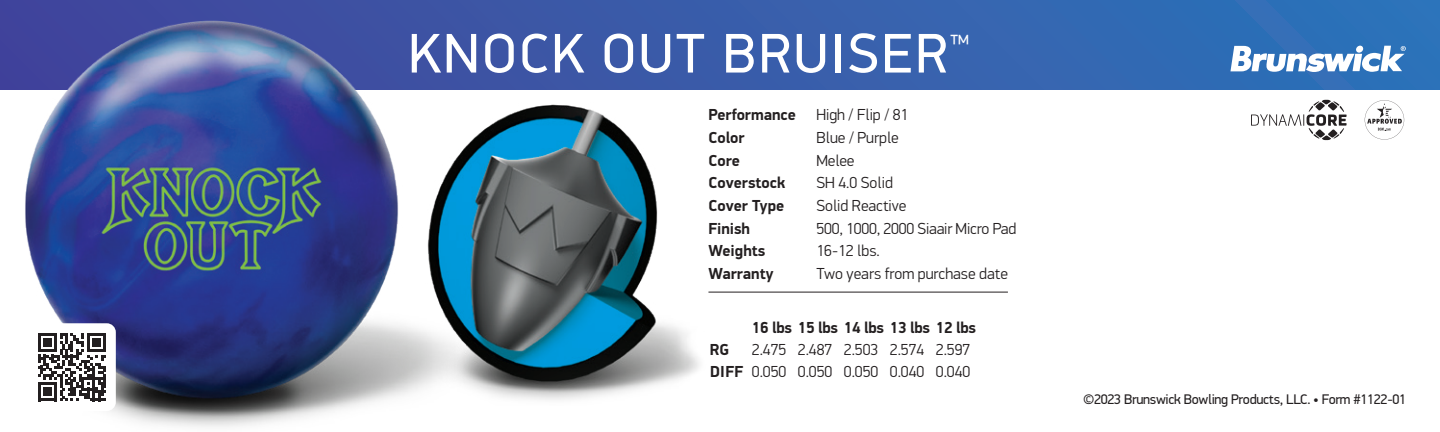
<style>
.page{position:relative;width:1440px;height:432px;background:#fff}
.page>*{position:absolute;margin:0;border:0;box-sizing:border-box;transform-origin:0 0}
.Outlined_Shoe_Name{font:56px "PF Din Display Pro";letter-spacing:.05em;color:#fff}
.Outlined_Shoe_Name-2{font:23.4px "PF Din Display Pro";color:#fff}
.Attributes_-_PF_Din{font:300 16px "PF Din Display Pro";color:#231f20}
.Attributes_-_PF_Din-2{font:700 16px "PF Din Display Pro";color:#231f20}
.RG_Numbers{font:300 16px "PF Din Display Pro";color:#231f20}
.RG_Numbers-2{font:700 16px "PF Din Display Pro";letter-spacing:-.02em;color:#231f20}
.Address___Disclaimer{font:14px "PF Din Display Pro";letter-spacing:-.02em;color:#231f20}
.s1{font-weight:700}
</style>
<div class="page">
<svg style="left:480px;top:0;width:960px;height:89px;background:#3563ae"></svg>
<img style="left:480px;top:82px;width:234px;height:318px">
<img style="left:0;top:0;width:480px;height:427px">
<hr style="left:708px;top:292px;width:300px;height:1px;background:#231f20">
<svg style="left:1230px;top:46px;width:176px;height:26px"></svg>
<svg style="left:1365px;top:100px;width:39px;height:40px"></svg>
<div style="left:28px;top:323px;width:88px;height:88px;background:#fff;border-radius:9px"></div>
<svg style="left:38px;top:333px;width:68px;height:68px"></svg>
<svg style="left:1251px;top:100px;width:96px;height:40px"></svg>
<p class="Outlined_Shoe_Name" style="left:409px;top:20px;width:541px">KNOCK OUT BRUISER</p>
<p class="Outlined_Shoe_Name-2" style="left:950px;top:29px;width:21px">™</p>
<p class="Attributes_-_PF_Din-2" style="left:708px;top:105px;width:89px">Performance</p>
<p class="Attributes_-_PF_Din" style="left:816px;top:106px;width:93px">High / Flip / 81</p>
<p class="Attributes_-_PF_Din-2" style="left:708px;top:128px;width:38px">Color</p>
<p class="Attributes_-_PF_Din" style="left:816px;top:128px;width:84px">Blue / Purple</p>
<p class="Attributes_-_PF_Din-2" style="left:708px;top:150px;width:33px">Core</p>
<p class="Attributes_-_PF_Din" style="left:816px;top:151px;width:39px">Melee</p>
<p class="Attributes_-_PF_Din-2" style="left:708px;top:173px;width:78px">Coverstock</p>
<p class="Attributes_-_PF_Din" style="left:816px;top:174px;width:78px">SH 4.0 Solid</p>
<p class="Attributes_-_PF_Din-2" style="left:708px;top:196px;width:77px">Cover Type</p>
<p class="Attributes_-_PF_Din" style="left:816px;top:196px;width:92px">Solid Reactive</p>
<p class="Attributes_-_PF_Din-2" style="left:708px;top:218px;width:43px">Finish</p>
<p class="Attributes_-_PF_Din" style="left:816px;top:219px;width:201px">500, 1000, 2000 Siaair Micro Pad</p>
<p class="Attributes_-_PF_Din-2" style="left:708px;top:241px;width:58px">Weights</p>
<p class="Attributes_-_PF_Din" style="left:816px;top:242px;width:65px">16-12 lbs.</p>
<p class="Attributes_-_PF_Din-2" style="left:708px;top:264px;width:67px">Warranty</p>
<p class="Attributes_-_PF_Din" style="left:816px;top:264px;width:193px">Two years from purchase date</p>
<p class="RG_Numbers-2" style="left:752px;top:318px;width:225px">16 lbs 15 lbs 14 lbs 13 lbs 12 lbs</p>
<p class="RG_Numbers-2" style="left:710px;top:340px;width:21px">RG</p>
<p class="RG_Numbers" style="left:752px;top:340px;width:220px">2.475 2.487 2.503 2.574 2.597</p>
<p class="RG_Numbers" style="left:710px;top:362px;width:262px"><span class="s1">DIFF</span> 0.050 0.050 0.050 0.040 0.040</p>
<p class="Address___Disclaimer" style="left:1083px;top:391px;width:325px">©2023 Brunswick Bowling Products, LLC. • Form #1122-01</p>
</div>
